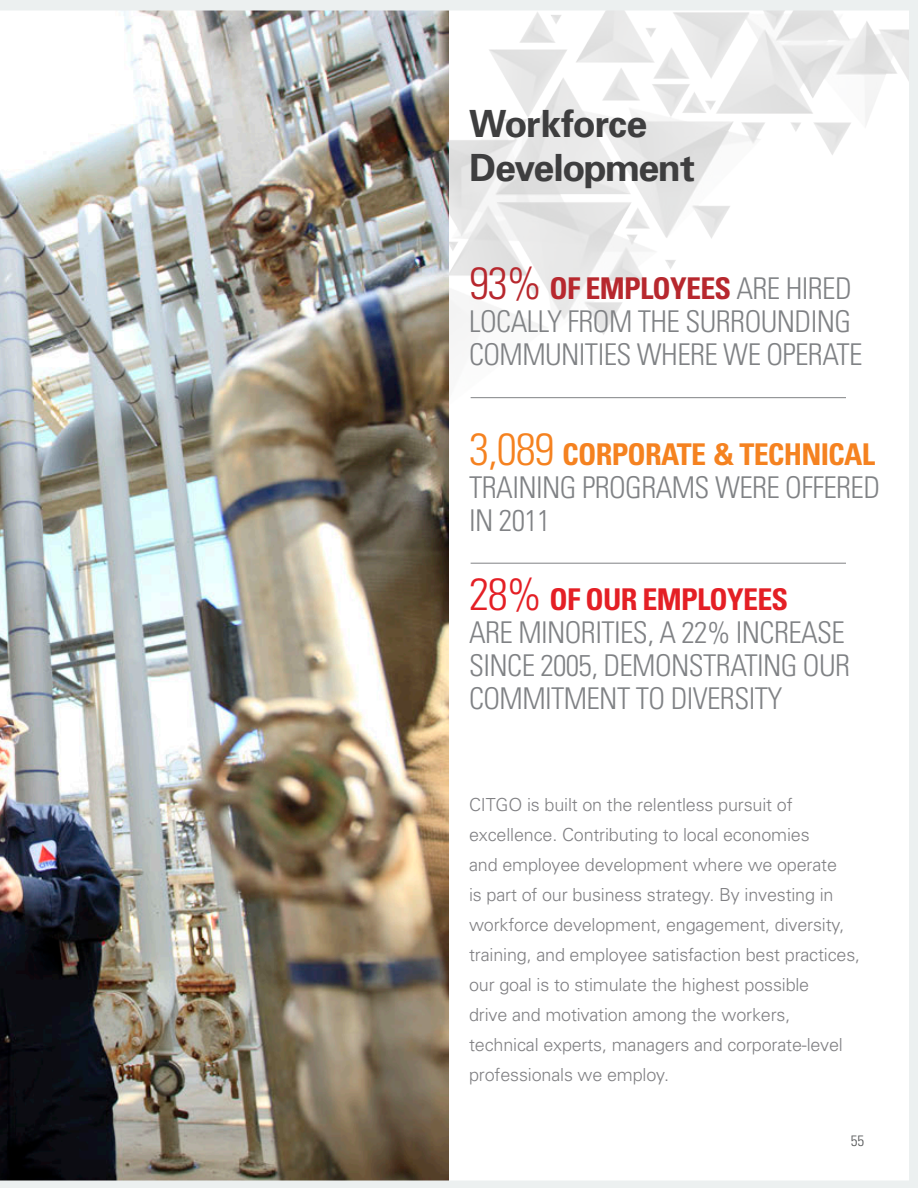
<style>
.page{position:relative;width:918px;height:1188px;background:#fff}
.page>*{position:absolute;margin:0;border:0;box-sizing:border-box;transform-origin:0 0}
.t1{font:700 37.5px/43.5px "Univers";letter-spacing:-.03em;color:#3e3e3f}
.t2{font:300 condensed 30px/33px "Univers";letter-spacing:-.02em;color:#808285}
.t3{font:300 18px/30px "Univers";letter-spacing:-.01em;color:#808083}
.t4{font:300 condensed 15px "Univers";color:#545557}
.s1{font-size:45px;color:#b7282e}
.s2{font-weight:700;color:#b7282e}
.s3{font-size:45px;color:#f58220}
.s4{font-weight:700;color:#f58220}
.s5{font-size:45px;color:#e41f25}
.s6{font-weight:700;color:#e41f25}
</style>
<div class="page">
<img style="left:0;top:0;width:918px;height:1188px">
<hr style="left:471px;top:563px;width:375px;height:1px;background:#808285">
<hr style="left:471px;top:397px;width:375px;height:1px;background:#808285">
<p class="t1" style="left:469px;top:101px;width:228px">Workforce<br>Development</p>
<p class="t2" style="left:469px;top:272px;width:395px"><span class="s1">93%</span> <span class="s2">OF EMPLOYEES</span> ARE HIRED<br>LOCALLY FROM THE SURROUNDING<br>COMMUNITIES WHERE WE OPERATE</p>
<p class="t2" style="left:469px;top:437px;width:412px"><span class="s3">3,089</span> <span class="s4">CORPORATE &amp; TECHNICAL<br></span>TRAINING PROGRAMS WERE OFFERED<br>IN 2011</p>
<p class="t2" style="left:469px;top:583px;width:383px"><span class="s5">28%</span> <span class="s6">OF OUR EMPLOYEES<br></span>ARE MINORITIES, A 22% INCREASE<br>SINCE 2005, DEMONSTRATING OUR<br>COMMITMENT TO DIVERSITY</p>
<p class="t3" style="left:469px;top:789px;width:393px">CITGO is built on the relentless pursuit of excellence. Contributing to local economies<br>and employee development where we operate<br>is part of our business strategy. By investing in workforce development, engagement, diversity, training, and employee satisfaction best practices, our goal is to stimulate the highest possible<br>drive and motivation among the workers, technical experts, managers and corporate-level professionals we employ.</p>
<p class="t4" style="left:851px;top:1131px;width:15px">55</p>
</div>
